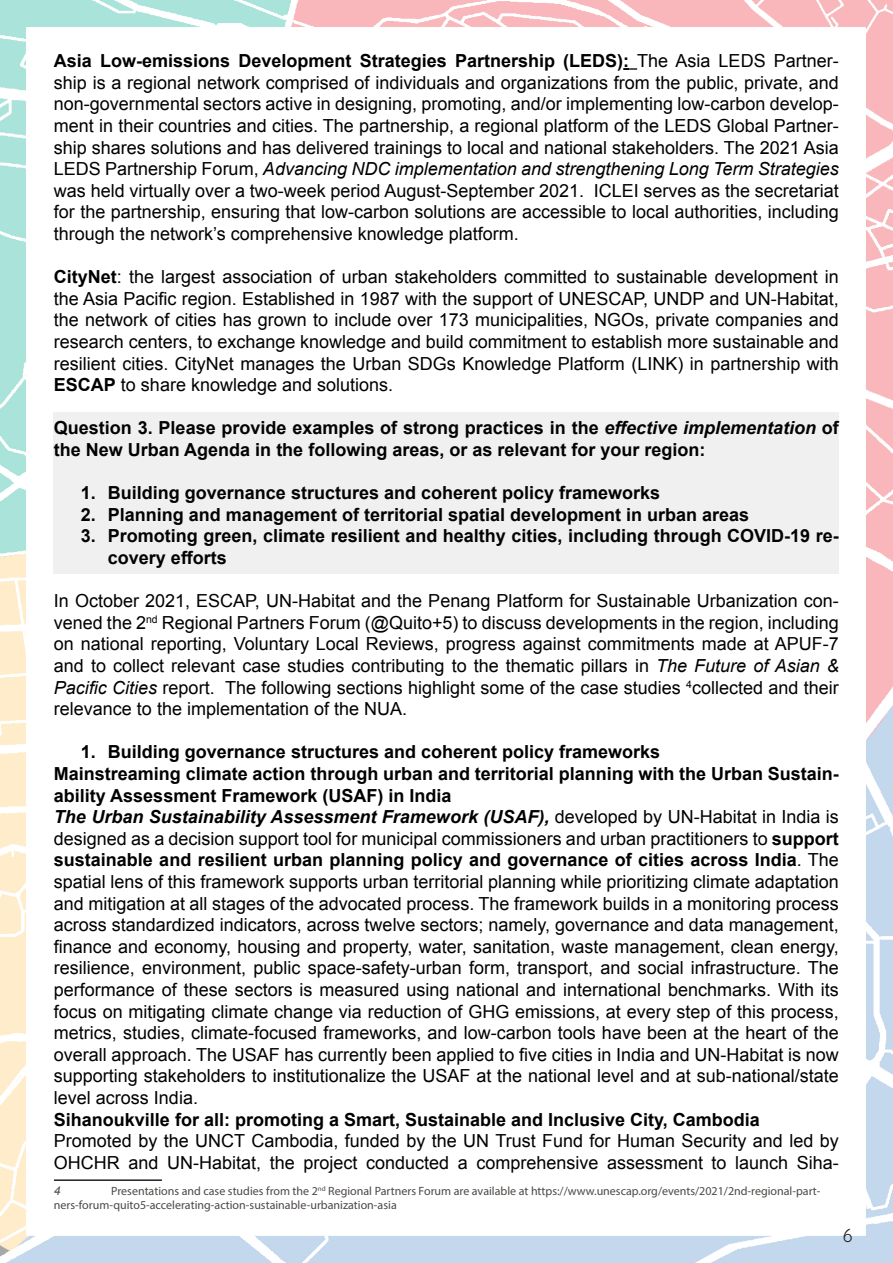
<style>
.page{position:relative;width:893px;height:1263px;background:#fff}
.page>*{position:absolute;margin:0;border:0;box-sizing:border-box;transform-origin:0 0}
.t1{font:18px/21.6px "Arial";color:#000;text-align:justify}
.t2{font:700 18px/21.6px "Arial";color:#000}
.t3{font:18px "Quicksand";color:#231f20}
.Footnotes{font:12px/14.4px "Myriad Pro";color:#4c4845}
.Footnotes-2{font:italic 12px "Arial";color:#4c4845}
.s1{font-weight:700}
.s2{font-style:italic}
.s3{font-weight:700;font-style:italic}
</style>
<div class="page">
<img style="left:0;top:0;width:893px;height:1263px">
<svg style="left:623px;top:68px;width:14px;height:2px"></svg>
<hr style="left:54px;top:1179px;width:108px;height:2px;background:#231f20">
<div style="left:54px;top:412px;width:785px;height:162px;background:#f0f0f0"></div>
<p class="t1" style="left:54px;top:50px;width:786px"><span class="s1">Asia Low-emissions Development Strategies Partnership (LEDS):</span> The Asia LEDS Partner&shy;ship is a regional network comprised of individuals and organizations from the public, private, and non-governmental sectors active in designing, promoting, and/or implementing low-carbon develop&shy;ment in their countries and cities. The partnership, a regional platform of the LEDS Global Partner&shy;ship shares solutions and has delivered trainings to local and national stakeholders. The 2021 Asia LEDS Partnership Forum, <span class="s2">Advancing NDC implementation and strengthening Long Term Strategies </span>was held virtually over a two-week period August-September 2021. ICLEI serves as the secretariat for the partnership, ensuring that low-carbon solutions are accessible to local authorities, including through the network’s comprehensive knowledge platform.</p>
<p class="t1" style="left:54px;top:266px;width:786px"><span class="s1">CityNet</span>: the largest association of urban stakeholders committed to sustainable development in the Asia Pacific region. Established in 1987 with the support of UNESCAP, UNDP and UN-Habitat, the network of cities has grown to include over 173 municipalities, NGOs, private companies and research centers, to exchange knowledge and build commitment to establish more sustainable and resilient cities. CityNet manages the Urban SDGs Knowledge Platform (LINK) in partnership with <span class="s1">ESCAP</span> to share knowledge and solutions.</p>
<p class="t2" style="left:54px;top:418px;width:786px">Question 3. Please provide examples of strong practices in the <span class="s2">effective implementation</span> of the New Urban Agenda in the following areas, or as relevant for your region:</p>
<p class="t2" style="left:81px;top:483px;width:581px">1. Building governance structures and coherent policy frameworks</p>
<p class="t2" style="left:81px;top:504px;width:670px">2. Planning and management of territorial spatial development in urban areas</p>
<p class="t2" style="left:108px;top:526px;width:732px;text-indent:-27px">3. Promoting green, climate resilient and healthy cities, including through COVID-19 re&shy;covery efforts</p>
<p class="t1" style="left:54px;top:590px;width:786px">In October 2021, ESCAP, UN-Habitat and the Penang Platform for Sustainable Urbanization con&shy;vened the 2<sup>nd</sup> Regional Partners Forum (@Quito+5) to discuss developments in the region, including on national reporting, Voluntary Local Reviews, progress against commitments made at APUF-7 and to collect relevant case studies contributing to the thematic pillars in <span class="s2">The Future of Asian &amp; Pacific Cities</span> report. The following sections highlight some of the case studies <sup>4</sup>collected and their relevance to the implementation of the NUA.</p>
<p class="t2" style="left:81px;top:742px;width:581px">1. Building governance structures and coherent policy frameworks</p>
<p class="t2" style="left:54px;top:763px;width:786px">Mainstreaming climate action through urban and territorial planning with the Urban Sustain&shy;ability Assessment Framework (USAF) in India</p>
<p class="t1" style="left:54px;top:806px;width:786px"><span class="s3">The Urban Sustainability Assessment Framework (USAF),</span> developed by UN-Habitat in India is designed as a decision support tool for municipal commissioners and urban practitioners to <span class="s1">support sustainable and resilient urban planning policy and governance of cities across India</span>. The spatial lens of this framework supports urban territorial planning while prioritizing climate adaptation and mitigation at all stages of the advocated process. The framework builds in a monitoring process across standardized indicators, across twelve sectors; namely, governance and data management, finance and economy, housing and property, water, sanitation, waste management, clean energy, resilience, environment, public space-safety-urban form, transport, and social infrastructure. The performance of these sectors is measured using national and international benchmarks. With its focus on mitigating climate change via reduction of GHG emissions, at every step of this process, metrics, studies, climate-focused frameworks, and low-carbon tools have been at the heart of the overall approach. The USAF has currently been applied to five cities in India and UN-Habitat is now supporting stakeholders to institutionalize the USAF at the national level and at sub-national/state level across India.</p>
<p class="t2" style="left:54px;top:1109px;width:707px">Sihanoukville for all: promoting a Smart, Sustainable and Inclusive City, Cambodia</p>
<p class="t1" style="left:54px;top:1130px;width:786px">Promoted by the UNCT Cambodia, funded by the UN Trust Fund for Human Security and led by<br>OHCHR and UN-Habitat, the project conducted a comprehensive assessment to launch Siha-</p>
<p class="Footnotes-2" style="left:54px;top:1182px;width:8px">4</p>
<p class="Footnotes" style="left:54px;top:1183px;width:768px;text-indent:57px">Presentations and case studies from the 2<sup>nd</sup> Regional Partners Forum are available at https://www.unescap.org/events/2021/2nd-regional-part&shy;ners-forum-quito5-accelerating-action-sustainable-urbanization-asia</p>
<p class="t3" style="left:843px;top:1221px;width:11px">6</p>
</div>
